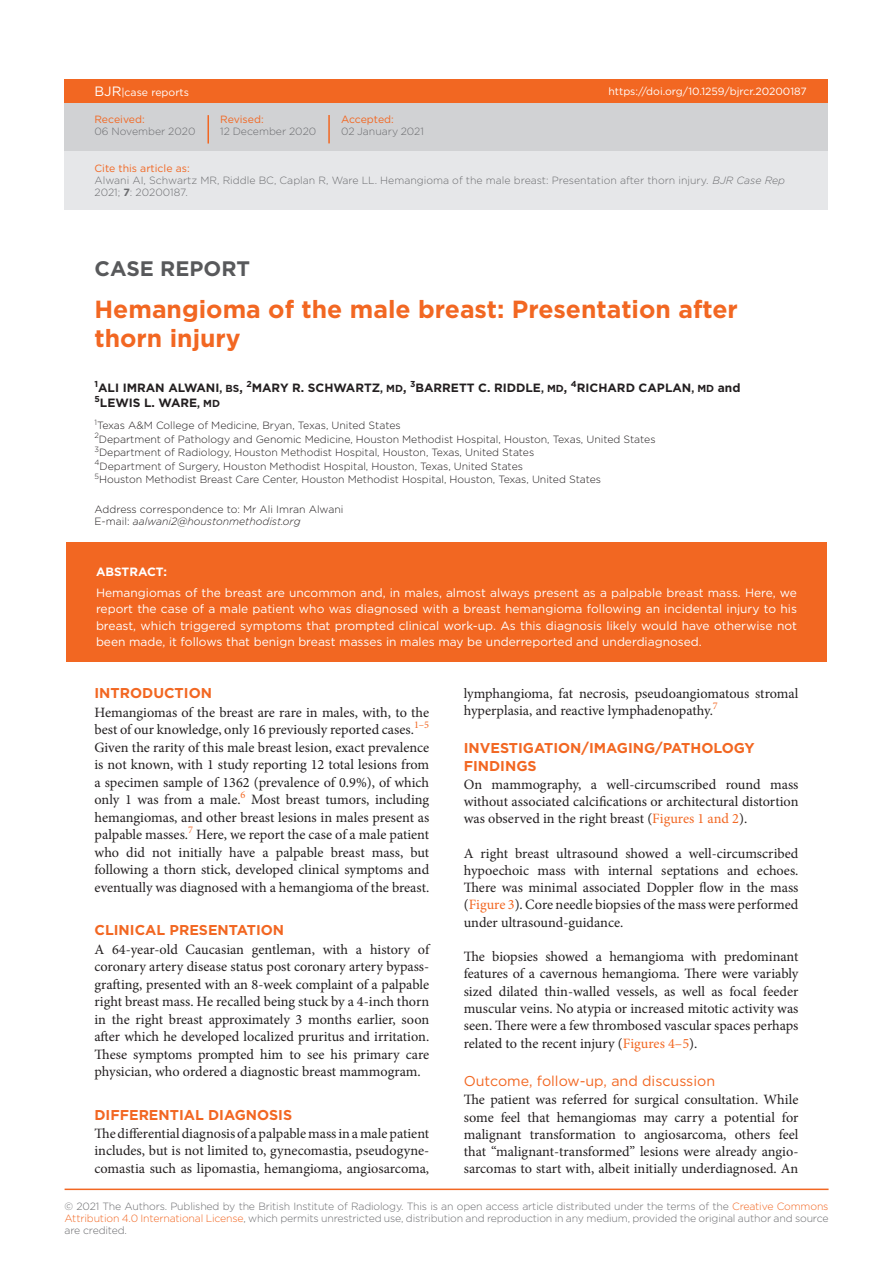
<style>
.page{position:relative;width:893px;height:1263px;background:#fff}
.page>*{position:absolute;margin:0;border:0;box-sizing:border-box;transform-origin:0 0}
.t1{font:700 24.75px/29.2px "Gotham";color:#f26722}
.t2{font:700 21px "Gotham";color:#58595b}
.t3{font:14.25px/17.5px "Minion Pro";color:#231f20;text-align:justify}
.t4{font:700 14.25px/17.2px "Gotham";color:#f26722}
.t5{font:14.25px "Gotham";color:#f26722}
.t6{font:12px/16.5px "Gotham";color:#fff;text-align:justify}
.t7{font:700 12px/15px "Gotham";color:#231f20}
.t8{font:700 12px "Gotham";color:#fff}
.t9{font:300 10.5px/12px "Gotham";color:#6c6d70;text-align:justify}
.t10{font:300 10.5px/13.5px "Gotham";letter-spacing:-.005em;color:#231f20}
.t11{font:10.5px "Gotham";color:#fff}
.t12{font:10.5px "Gotham";color:#f26722}
.s1{font-size:13.5px}
.s2{font-weight:400;color:#f26722}
.s3{font-style:italic}
.s4{font-weight:700}
.s5{font-size:10.2px}
.s6{color:#f26722}
</style>
<div class="page">
<div style="left:64px;top:79px;width:764px;height:24px;background:#f26722"></div>
<hr style="left:65px;top:1188px;width:763px;height:2px;background:#f26722">
<div style="left:64px;top:135px;width:764px;height:75px;background:#e6e7e9"></div>
<div style="left:64px;top:103px;width:764px;height:47px;background:#d1d2d4"></div>
<hr style="left:328px;top:115px;width:2px;height:28px;background:#f26722">
<hr style="left:207px;top:115px;width:2px;height:29px;background:#f26722">
<div style="left:66px;top:542px;width:761px;height:120px;background:#f26722"></div>
<p class="t11" style="left:94px;top:85px;width:96px"><span class="s1">BJR</span>|case reports</p>
<p class="t12" style="left:94px;top:113px;width:52px">Received:</p>
<p class="t9" style="left:94px;top:125px;width:102px">06 November 2020</p>
<p class="t12" style="left:220px;top:113px;width:45px">Revised:</p>
<p class="t9" style="left:220px;top:125px;width:98px">12 December 2020</p>
<p class="t12" style="left:341px;top:113px;width:54px">Accepted:</p>
<p class="t9" style="left:341px;top:125px;width:84px">02 January 2021</p>
<p class="t11" style="left:608px;top:85px;width:200px">https://doi.org/10.1259/bjrcr.20200187</p>
<p class="t9" style="left:94px;top:162px;width:692px;text-align:left"><span class="s2">Cite this article as:<br></span>Alwani AI, Schwartz MR, Riddle BC, Caplan R, Ware LL. Hemangioma of the male breast: Presentation after thorn injury<span class="s3">. BJR Case Rep<br></span>2021; <span class="s4">7</span>: 20200187.</p>
<h2 class="t2" style="left:94px;top:254px;width:157px">CASE REPORT</h2>
<h1 class="t1" style="left:94px;top:294px;width:645px">Hemangioma of the male breast: Presentation after thorn injury</h1>
<p class="t7" style="left:94px;top:380px;width:647px"><sup>1</sup>ALI IMRAN ALWANI<span class="s5">, BS</span>, <sup>2</sup>MARY R. SCHWARTZ<span class="s5">, MD</span>, <sup>3</sup>BARRETT C. RIDDLE<span class="s5">, MD</span>, <sup>4</sup>RICHARD CAPLAN<span class="s5">, MD</span> and<br><sup>5</sup>LEWIS L. WARE<span class="s5">, MD</span></p>
<p class="t10" style="left:94px;top:419px;width:563px"><sup>1</sup>Texas A&amp;M College of Medicine, Bryan, Texas, United States<br><sup>2</sup>Department of Pathology and Genomic Medicine, Houston Methodist Hospital, Houston, Texas, United States <sup>3</sup>Department of Radiology, Houston Methodist Hospital, Houston, Texas, United States<br><sup>4</sup>Department of Surgery, Houston Methodist Hospital, Houston, Texas, United States<br><sup>5</sup>Houston Methodist Breast Care Center, Houston Methodist Hospital, Houston, Texas, United States</p>
<p class="t10" style="left:95px;top:503px;width:250px;line-height:12px">Address correspondence to: Mr Ali Imran Alwani<br>E-mail: <span class="s3">aalwani2@houstonmethodist.org</span></p>
<p class="t8" style="left:96px;top:563px;width:73px">ABSTRACT:</p>
<p class="t6" style="left:96px;top:584px;width:702px">Hemangiomas of the breast are uncommon and, in males, almost always present as a palpable breast mass. Here, we report the case of a male patient who was diagnosed with a breast hemangioma following an incidental injury to his breast, which triggered symptoms that prompted clinical work-up. As this diagnosis likely would have otherwise not been made, it follows that benign breast masses in males may be underreported and underdiagnosed.</p>
<p class="t4" style="left:94px;top:684px;width:119px">INTRODUCTION</p>
<p class="t3" style="left:94px;top:704px;width:336px">Hemangiomas of the breast are rare in males, with, to the best of our knowledge, only 16 previously reported cases.<sup>1–5<br></sup>Given the rarity of this male breast lesion, exact prevalence is not known, with 1 study reporting 12 total lesions from a specimen sample of 1362 (prevalence of 0.9%), of which only 1 was from a male.<sup>6</sup> Most breast tumors, including hemangiomas, and other breast lesions in males present as palpable masses.<sup>7</sup> Here, we report the case of a male patient who did not initially have a palpable breast mass, but following a thorn stick, developed clinical symptoms and eventually was diagnosed with a hemangioma of the breast.</p>
<p class="t4" style="left:94px;top:922px;width:191px">CLINICAL PRESENTATION</p>
<p class="t3" style="left:94px;top:940px;width:336px">A 64-year-old Caucasian gentleman, with a history of coronary artery disease status post coronary artery bypass&shy;grafting, presented with an 8-week complaint of a palpable right breast mass. He recalled being stuck by a 4-inch thorn in the right breast approximately 3 months earlier, soon after which he developed localized pruritus and irritation.<br>These symptoms prompted him to see his primary care physician, who ordered a diagnostic breast mammogram.</p>
<p class="t4" style="left:94px;top:1106px;width:199px">DIFFERENTIAL DIAGNOSIS</p>
<p class="t3" style="left:94px;top:1125px;width:336px">The differential diagnosis of a palpable mass in a male patient includes, but is not limited to, gynecomastia, pseudogyne&shy;comastia such as lipomastia, hemangioma, angiosarcoma,</p>
<p class="t3" style="left:464px;top:685px;width:336px">lymphangioma, fat necrosis, pseudoangiomatous stromal hyperplasia, and reactive lymphadenopathy.<sup>7</sup></p>
<p class="t4" style="left:464px;top:740px;width:292px">INVESTIGATION/IMAGING/PATHOLOGY<br>FINDINGS</p>
<p class="t3" style="left:464px;top:775px;width:336px">On mammography, a well-circumscribed round mass without associated calcifications or architectural distortion was observed in the right breast (<span class="s6">Figures 1 and 2</span>).</p>
<p class="t3" style="left:464px;top:844px;width:336px">A right breast ultrasound showed a well-circumscribed hypoechoic mass with internal septations and echoes.<br>There was minimal associated Doppler flow in the mass (<span class="s6">Figure 3</span>). Core needle biopsies of the mass were performed under ultrasound-guidance.</p>
<p class="t3" style="left:464px;top:948px;width:336px">The biopsies showed a hemangioma with predominant features of a cavernous hemangioma. There were variably sized dilated thin-walled vessels, as well as focal feeder muscular veins. No atypia or increased mitotic activity was seen. There were a few thrombosed vascular spaces perhaps related to the recent injury (<span class="s6">Figures 4–5</span>).</p>
<p class="t5" style="left:464px;top:1072px;width:253px">Outcome, follow-up, and discussion</p>
<p class="t3" style="left:464px;top:1091px;width:336px">The patient was referred for surgical consultation. While some feel that hemangiomas may carry a potential for malignant transformation to angiosarcoma, others feel that “malignant-transformed” lesions were already angio&shy;sarcomas to start with, albeit initially underdiagnosed. An</p>
<p class="t9" style="left:64px;top:1200px;width:765px">© 2021 The Authors. Published by the British Institute of Radiology. This is an open access article distributed under the terms of the <span class="s6">Creative Commons Attribution 4.0 International License</span>, which permits unrestricted use, distribution and reproduction in any medium, provided the original author and source are credited.</p>
</div>
